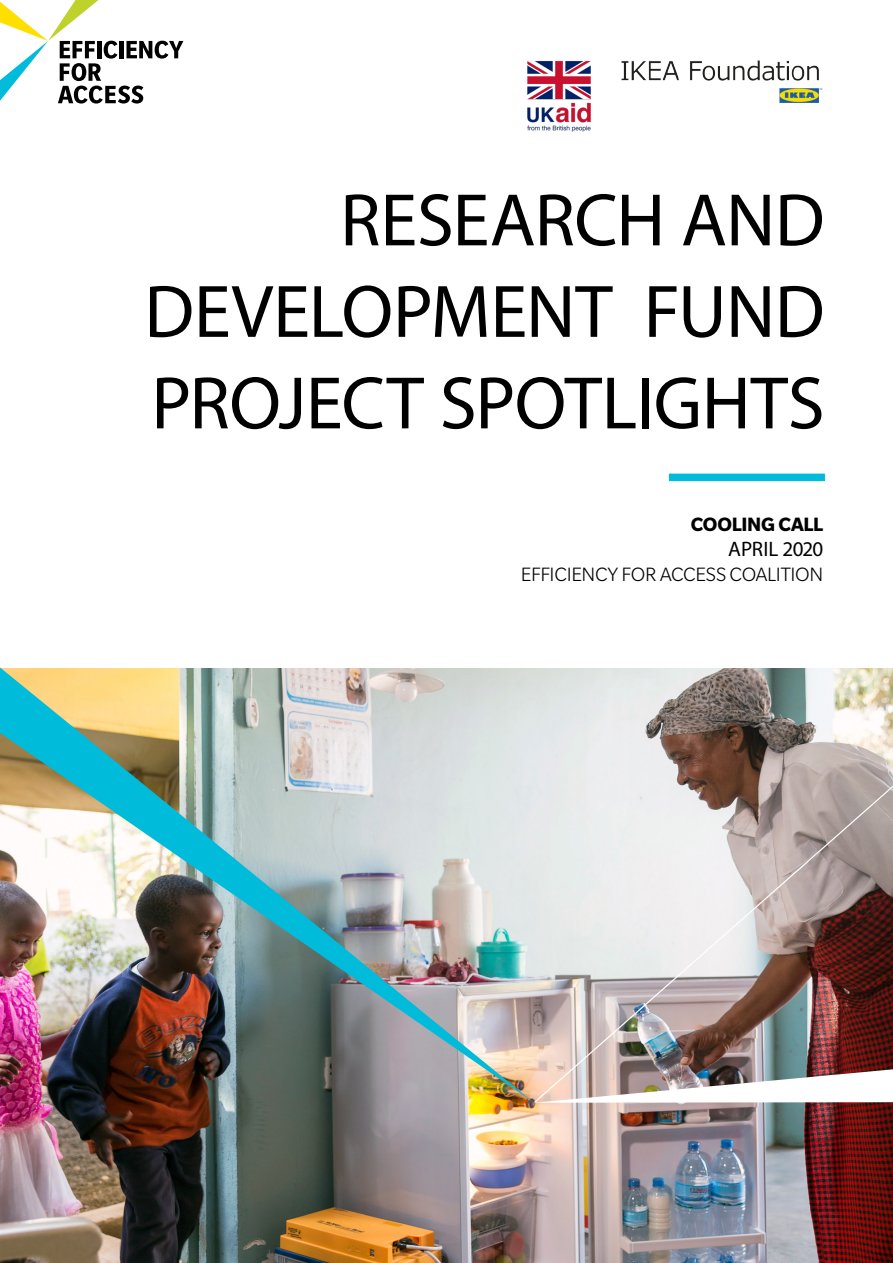
<style>
.page{position:relative;width:893px;height:1263px;background:#fff}
.page>*{position:absolute;margin:0;border:0;box-sizing:border-box;transform-origin:0 0}
.t1{font:75px/91.5px "Myriad Pro";letter-spacing:-.005em;color:#000;text-align:justify}
.t2{font:300 21px "Slate Std";letter-spacing:-.015em;color:#000}
.t3{font:700 21px "Slate Std";letter-spacing:-.01em;color:#000}
.t4{font:21px "Myriad Pro";letter-spacing:-.015em;color:#000}
</style>
<div class="page">
<img style="left:0;top:1103px;width:893px;height:160px">
<svg style="left:0;top:0;width:183px;height:104px"></svg>
<div style="left:669px;top:474px;width:156px;height:7px;background:#00bcda"></div>
<img style="left:527px;top:61px;width:64px;height:71px">
<img style="left:533px;top:668px;width:360px;height:436px">
<img style="left:534px;top:1069px;width:359px;height:34px">
<img style="left:0;top:667px;width:534px;height:436px">
<img style="left:621px;top:60px;width:202px;height:43px">
<p class="t1" style="left:144px;top:173px;width:682px;text-indent:196px">RESEARCH AND DEVELOPMENT FUND PROJECT SPOTLIGHTS</p>
<p class="t3" style="left:691px;top:513px;width:134px">COOLING CALL</p>
<p class="t4" style="left:728px;top:536px;width:97px">APRIL 2020</p>
<p class="t2" style="left:521px;top:564px;width:304px">EFFICIENCY FOR ACCESS COALITION</p>
</div>
